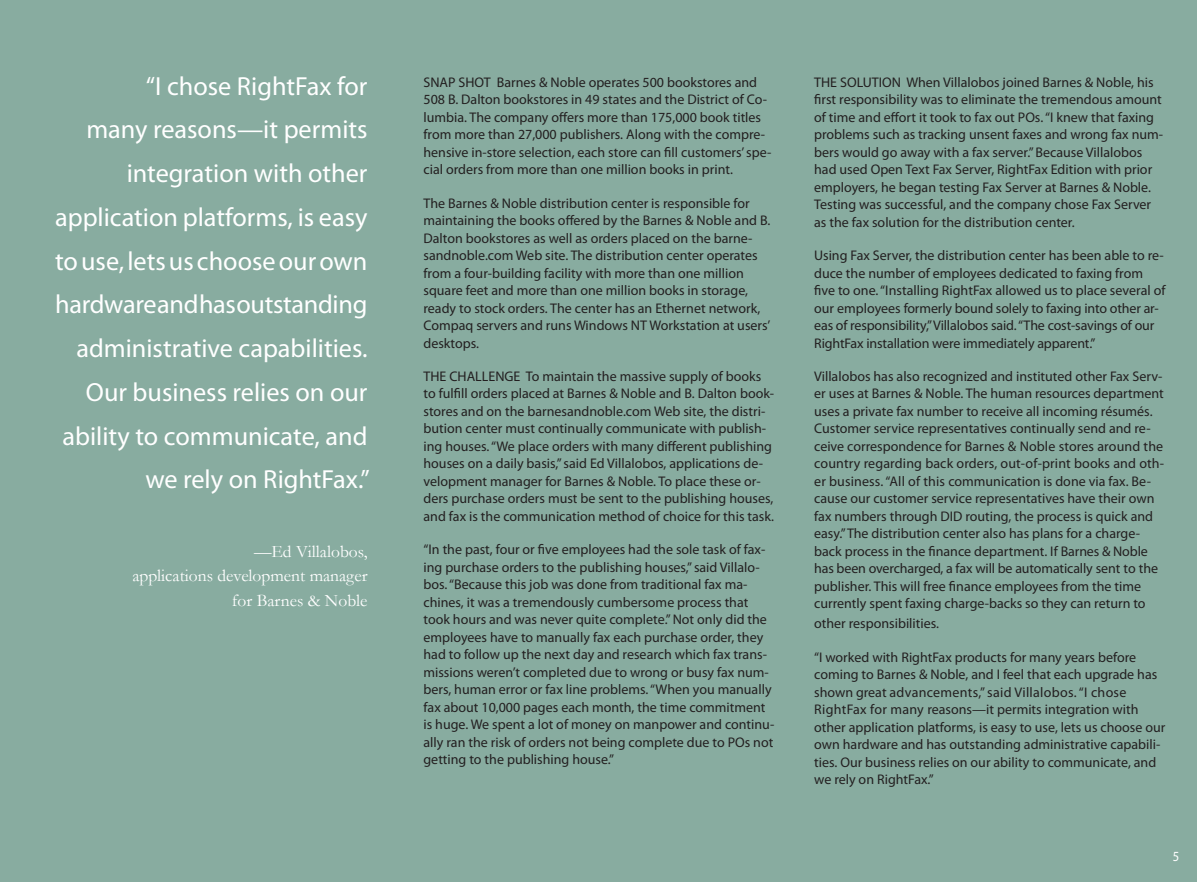
<style>
.page{position:relative;width:1197px;height:882px;background:#88aca0}
.page>*{position:absolute;margin:0;border:0;box-sizing:border-box;transform-origin:0 0}
.quote{font:26.25px/43.8px "Myriad Pro";color:#fff;text-align:right}
.quote-2{font:17.5px "Garamond";color:#fff}
.t1{font:14px/17.5px "Myriad Pro";color:#231f20}
.A_Captaris_CAPS_BODY{font:14px "Myriad Pro";color:#fff;scale:.9 1}
</style>
<div class="page">
<p class="quote" style="left:55px;top:64px;width:316px">“I chose RightFax for<br>many reasons—it permits integration with other application platforms, is easy to use, lets us choose our own hardware and has outstanding administrative capabilities.<br>Our business relies on our ability to communicate, and we rely on RightFax.”</p>
<p class="quote-2" style="left:254px;top:539px;width:115px">—Ed Villalobos,</p>
<p class="quote-2" style="left:132px;top:564px;width:237px">applications development manager</p>
<p class="quote-2" style="left:232px;top:588px;width:137px">for Barnes &amp; Noble</p>
<p class="t1" style="left:424px;top:73px;width:349px">SNAP SHOT Barnes &amp; Noble operates 500 bookstores and 508 B. Dalton bookstores in 49 states and the District of Co&shy;lumbia. The company offers more than 175,000 book titles from more than 27,000 publishers. Along with the compre&shy;hensive in-store selection, each store can fill customers’ spe&shy;cial orders from more than one million books in print.</p>
<p class="t1" style="left:424px;top:194px;width:348px">The Barnes &amp; Noble distribution center is responsible for maintaining the books offered by the Barnes &amp; Noble and B.<br>Dalton bookstores as well as orders placed on the barne&shy;sandnoble.com Web site. The distribution center operates from a four-building facility with more than one million square feet and more than one million books in storage, ready to stock orders. The center has an Ethernet network, Compaq servers and runs Windows NT Workstation at users’ desktops.</p>
<p class="t1" style="left:424px;top:367px;width:352px">THE CHALLENGE To maintain the massive supply of books to fulfill orders placed at Barnes &amp; Noble and B. Dalton book&shy;stores and on the barnesandnoble.com Web site, the distri&shy;bution center must continually communicate with publish&shy;ing houses. “We place orders with many different publishing houses on a daily basis,” said Ed Villalobos, applications de&shy;velopment manager for Barnes &amp; Noble. To place these or&shy;ders purchase orders must be sent to the publishing houses, and fax is the communication method of choice for this task.</p>
<p class="t1" style="left:424px;top:540px;width:352px">“In the past, four or five employees had the sole task of fax&shy;ing purchase orders to the publishing houses,” said Villalo&shy;bos. “Because this job was done from traditional fax ma&shy;chines, it was a tremendously cumbersome process that took hours and was never quite complete.” Not only did the employees have to manually fax each purchase order, they had to follow up the next day and research which fax trans&shy;missions weren’t completed due to wrong or busy fax num&shy;bers, human error or fax line problems. “When you manually fax about 10,000 pages each month, the time commitment is huge. We spent a lot of money on manpower and continu&shy;ally ran the risk of orders not being complete due to POs not getting to the publishing house.”</p>
<p class="t1" style="left:814px;top:73px;width:351px">THE SOLUTION When Villalobos joined Barnes &amp; Noble, his first responsibility was to eliminate the tremendous amount of time and effort it took to fax out POs. “I knew that faxing problems such as tracking unsent faxes and wrong fax num&shy;bers would go away with a fax server.” Because Villalobos had used Open Text Fax Server, RightFax Edition with prior employers, he began testing Fax Server at Barnes &amp; Noble.<br>Testing was successful, and the company chose Fax Server as the fax solution for the distribution center.</p>
<p class="t1" style="left:814px;top:246px;width:353px">Using Fax Server, the distribution center has been able to re&shy;duce the number of employees dedicated to faxing from five to one. “Installing RightFax allowed us to place several of our employees formerly bound solely to faxing into other ar&shy;eas of responsibility,” Villalobos said. “The cost-savings of our RightFax installation were immediately apparent.”</p>
<p class="t1" style="left:814px;top:367px;width:351px">Villalobos has also recognized and instituted other Fax Serv&shy;er uses at Barnes &amp; Noble. The human resources department uses a private fax number to receive all incoming résumés.<br>Customer service representatives continually send and re&shy;ceive correspondence for Barnes &amp; Noble stores around the country regarding back orders, out-of-print books and oth&shy;er business. “All of this communication is done via fax. Be&shy;cause our customer service representatives have their own fax numbers through DID routing, the process is quick and easy.” The distribution center also has plans for a charge&shy;back process in the finance department. If Barnes &amp; Noble has been overcharged, a fax will be automatically sent to the publisher. This will free finance employees from the time currently spent faxing charge-backs so they can return to</p>
<p class="t1" style="left:814px;top:615px;width:126px">other responsibilities.</p>
<p class="t1" style="left:814px;top:648px;width:353px">“I worked with RightFax products for many years before coming to Barnes &amp; Noble, and I feel that each upgrade has shown great advancements,” said Villalobos. “I chose RightFax for many reasons—it permits integration with other application platforms, is easy to use, lets us choose our own hardware and has outstanding administrative capabili&shy;ties. Our business relies on our ability to communicate, and we rely on RightFax.”</p>
<p class="A_Captaris_CAPS_BODY" style="left:1173px;top:847px;width:9px">5</p>
</div>
